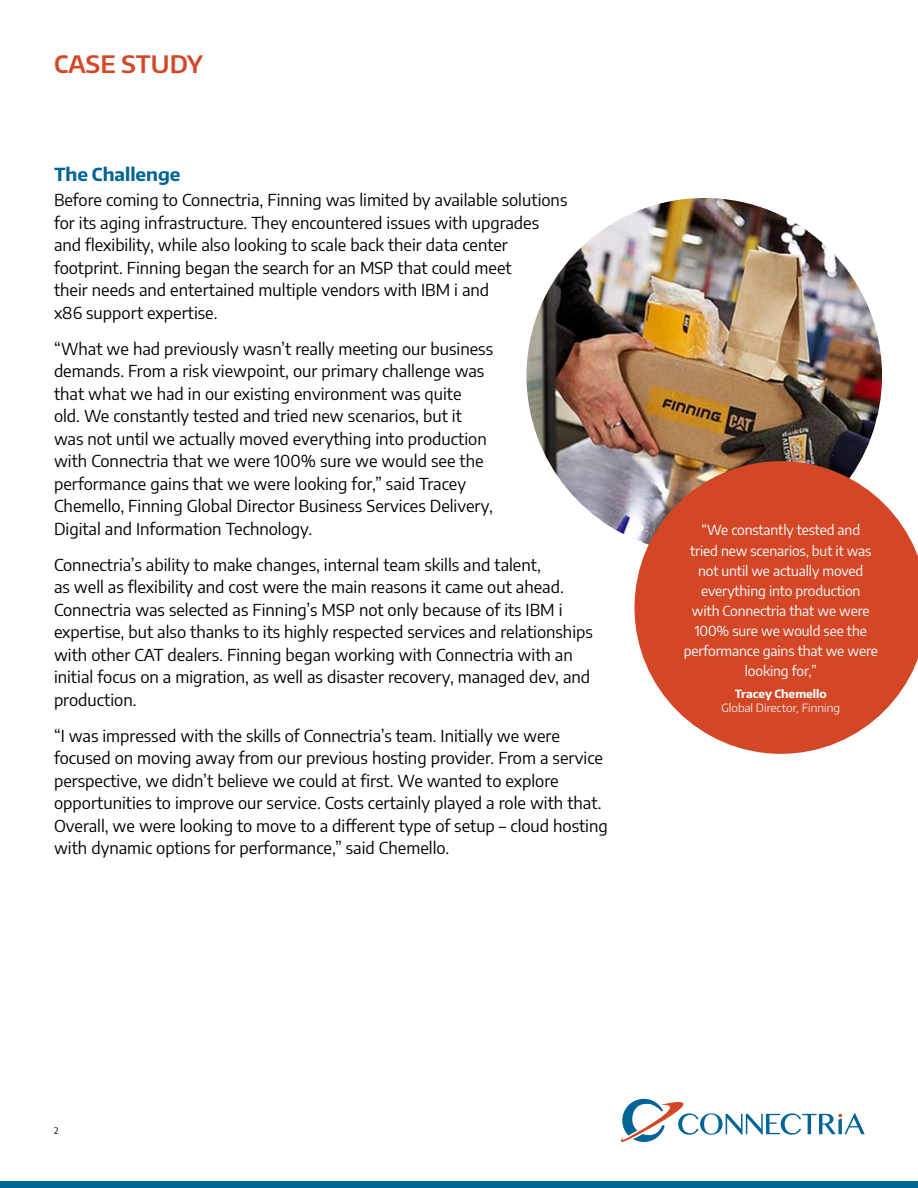
<style>
.page{position:relative;width:918px;height:1188px;background:#fff}
.page>*{position:absolute;margin:0;border:0;box-sizing:border-box;transform-origin:0 0}
.t1{font:600 24px "Encode Sans";color:#d34727}
.t2{font:700 18px "Encode Sans";color:#006495}
.t3{font:16.5px/22.5px "Encode Sans";color:#000}
.t4{font:13.8px/20.1px "Encode Sans";letter-spacing:-.01em;color:#fff;text-align:center}
.t5{font:300 11.4px "Encode Sans";color:#fff}
.t6{font:700 11.4px "Encode Sans";color:#fff}
.t7{font:9px "Encode Sans";color:#000}
</style>
<div class="page">
<img style="left:526px;top:198px;width:356px;height:337px">
<svg style="left:634px;top:461px;width:284px;height:293px;background:#d6654b"></svg>
<div style="left:0;top:1181px;width:918px;height:7px;background:#006495"></div>
<svg style="left:621px;top:1098px;width:244px;height:45px"></svg>
<h1 class="t1" style="left:54px;top:48px;width:151px">CASE STUDY</h1>
<p class="t2" style="left:54px;top:162px;width:128px">The Challenge</p>
<p class="t3" style="left:54px;top:188px;width:515px">Before coming to Connectria, Finning was limited by available solutions for its aging infrastructure. They encountered issues with upgrades and flexibility, while also looking to scale back their data center footprint. Finning began the search for an MSP that could meet<br>their needs and entertained multiple vendors with IBM i and<br>x86 support expertise.</p>
<p class="t3" style="left:54px;top:337px;width:441px">“What we had previously wasn’t really meeting our business demands. From a risk viewpoint, our primary challenge was that what we had in our existing environment was quite<br>old. We constantly tested and tried new scenarios, but it was not until we actually moved everything into production with Connectria that we were 100% sure we would see the performance gains that we were looking for,” said Tracey Chemello, Finning Global Director Business Services Delivery, Digital and Information Technology.</p>
<p class="t3" style="left:54px;top:553px;width:540px">Connectria’s ability to make changes, internal team skills and talent,<br>as well as flexibility and cost were the main reasons it came out ahead.<br>Connectria was selected as Finning’s MSP not only because of its IBM i expertise, but also thanks to its highly respected services and relationships with other CAT dealers. Finning began working with Connectria with an initial focus on a migration, as well as disaster recovery, managed dev, and production.</p>
<p class="t3" style="left:54px;top:724px;width:555px">“I was impressed with the skills of Connectria’s team. Initially we were focused on moving away from our previous hosting provider. From a service perspective, we didn’t believe we could at first. We wanted to explore opportunities to improve our service. Costs certainly played a role with that.<br>Overall, we were looking to move to a different type of setup – cloud hosting with dynamic options for performance,” said Chemello.</p>
<p class="t4" style="left:684px;top:520px;width:196px">“We constantly tested and<br>tried new scenarios, but it was not until we actually moved everything into production<br>with Connectria that we were<br>100% sure we would see the performance gains that we were looking for,”</p>
<p class="t6" style="left:735px;top:687px;width:94px">Tracey Chemello</p>
<p class="t5" style="left:722px;top:700px;width:120px">Global Director, Finning</p>
<p class="t7" style="left:54px;top:1124px;width:6px">2</p>
</div>
